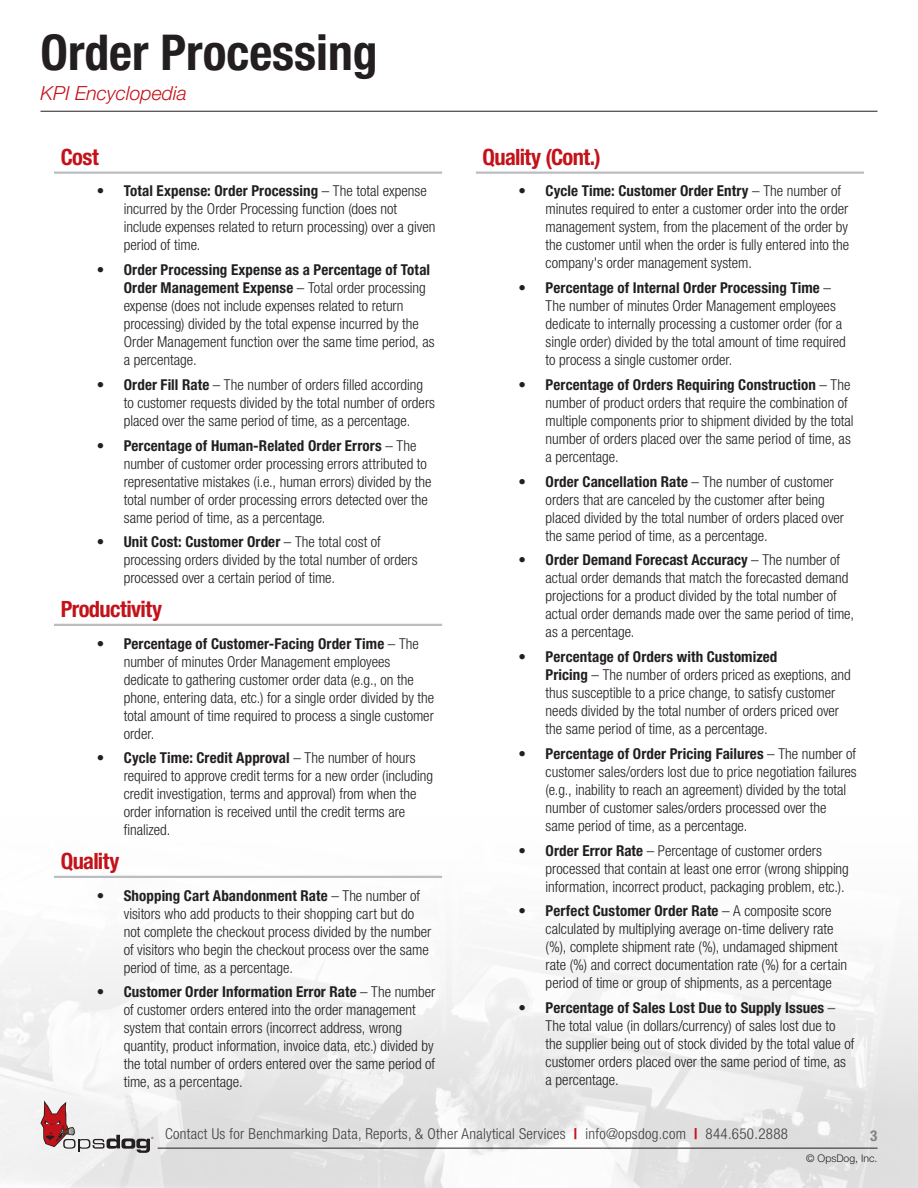
<style>
.page{position:relative;width:918px;height:1188px;background:#fff}
.page>*{position:absolute;margin:0;border:0;box-sizing:border-box;transform-origin:0 0}
.t1{font:700 condensed 49.5px "Helvetica Neue LT Pro";color:#231f20}
.t2{font:700 condensed 22.5px "Helvetica Neue LT Pro";letter-spacing:-.025em;color:#c4121a}
.t3{font:italic 300 19.5px "Helvetica Neue LT Pro";color:#c4121a}
.t4{font:300 condensed 15px/18px "Helvetica Neue LT Pro";color:#231f20}
.t5{font:300 condensed 15px "Helvetica Neue LT Pro";letter-spacing:.02em;color:#3e3e3f}
.t6{font:700 condensed 15px "Helvetica Neue LT Pro";color:#808285}
.t7{font:300 10.5px "Helvetica Neue LT Pro";color:#231f20}
.s1{font-weight:700}
.s2{font-weight:700;color:#c4121a}
</style>
<div class="page">
<img style="left:0;top:875px;width:918px;height:313px">
<hr style="left:40px;top:111px;width:838px;height:1px;background:#231f20">
<hr style="left:158px;top:1148px;width:720px;height:1px;background:#231f20">
<svg style="left:40px;top:1100px;width:113px;height:53px"></svg>
<hr style="left:54px;top:172px;width:388px;height:2px;background:#bcbdc0">
<hr style="left:54px;top:624px;width:388px;height:2px;background:#bcbdc0">
<hr style="left:54px;top:876px;width:388px;height:2px;background:#bcbdc0">
<hr style="left:476px;top:172px;width:388px;height:2px;background:#bcbdc0">
<h1 class="t1" style="left:40px;top:22px;width:339px">Order Processing</h1>
<h3 class="t3" style="left:40px;top:82px;width:148px">KPI Encyclopedia</h3>
<h2 class="t2" style="left:61px;top:143px;width:39px">Cost</h2>
<p class="t4" style="left:124px;top:182px;width:313px;text-indent:-27px"><span class="s1">• Total Expense: Order Processing</span> – The total expense incurred by the Order Processing function (does not include expenses related to return processing) over a given period of time.</p>
<p class="t4" style="left:124px;top:261px;width:313px;text-indent:-27px"><span class="s1">• Order Processing Expense as a Percentage of Total Order Management Expense</span> – Total order processing expense (does not include expenses related to return processing) divided by the total expense incurred by the Order Management function over the same time period, as a percentage.</p>
<p class="t4" style="left:124px;top:375px;width:313px;text-indent:-27px"><span class="s1">• Order Fill Rate</span> – The number of orders filled according to customer requests divided by the total number of orders placed over the same period of time, as a percentage.</p>
<p class="t4" style="left:124px;top:436px;width:309px;text-indent:-27px"><span class="s1">• Percentage of Human-Related Order Errors</span> – The number of customer order processing errors attributed to representative mistakes (i.e., human errors) divided by the total number of order processing errors detected over the same period of time, as a percentage.</p>
<p class="t4" style="left:124px;top:533px;width:295px;text-indent:-27px"><span class="s1">• Unit Cost: Customer Order</span> – The total cost of processing orders divided by the total number of orders processed over a certain period of time.</p>
<h2 class="t2" style="left:61px;top:595px;width:103px">Productivity</h2>
<p class="t4" style="left:124px;top:634px;width:312px;text-indent:-27px"><span class="s1">• Percentage of Customer-Facing Order Time</span> – The number of minutes Order Management employees dedicate to gathering customer order data (e.g., on the phone, entering data, etc.) for a single order divided by the total amount of time required to process a single customer order.</p>
<p class="t4" style="left:124px;top:749px;width:311px;text-indent:-27px"><span class="s1">• Cycle Time: Credit Approval</span> – The number of hours required to approve credit terms for a new order (including credit investigation, terms and approval) from when the order infornation is received until the credit terms are finalized.</p>
<h2 class="t2" style="left:61px;top:847px;width:60px">Quality</h2>
<p class="t4" style="left:124px;top:886px;width:309px;text-indent:-27px"><span class="s1">• Shopping Cart Abandonment Rate</span> – The number of visitors who add products to their shopping cart but do not complete the checkout process divided by the number of visitors who begin the checkout process over the same period of time, as a percentage.</p>
<p class="t4" style="left:124px;top:983px;width:313px;text-indent:-27px"><span class="s1">• Customer Order Information Error Rate</span> – The number of customer orders entered into the order management system that contain errors (incorrect address, wrong quantity, product information, invoice data, etc.) divided by the total number of orders entered over the same period of time, as a percentage.</p>
<h2 class="t2" style="left:483px;top:143px;width:120px">Quality (Cont.)</h2>
<p class="t4" style="left:546px;top:182px;width:305px;text-indent:-27px"><span class="s1">• Cycle Time: Customer Order Entry</span> – The number of minutes required to enter a customer order into the order management system, from the placement of the order by the customer until when the order is fully entered into the company's order management system.</p>
<p class="t4" style="left:546px;top:279px;width:302px;text-indent:-27px"><span class="s1">• Percentage of Internal Order Processing Time</span> – The number of minutes Order Management employees dedicate to internally processing a customer order (for a single order) divided by the total amount of time required to process a single customer order.</p>
<p class="t4" style="left:546px;top:375px;width:310px;text-indent:-27px"><span class="s1">• Percentage of Orders Requiring Construction</span> – The number of product orders that require the combination of multiple components prior to shipment divided by the total number of orders placed over the same period of time, as a percentage.</p>
<p class="t4" style="left:546px;top:472px;width:300px;text-indent:-27px"><span class="s1">• Order Cancellation Rate</span> – The number of customer orders that are canceled by the customer after being placed divided by the total number of orders placed over the same period of time, as a percentage.</p>
<p class="t4" style="left:546px;top:551px;width:310px;text-indent:-27px"><span class="s1">• Order Demand Forecast Accuracy</span> – The number of actual order demands that match the forecasted demand projections for a product divided by the total number of actual order demands made over the same period of time, as a percentage.</p>
<p class="t4" style="left:546px;top:648px;width:307px;text-indent:-27px"><span class="s1">• Percentage of Orders with Customized<br>Pricing</span> – The number of orders priced as exeptions, and thus susceptible to a price change, to satisfy customer needs divided by the total number of orders priced over the same period of time, as a percentage.</p>
<p class="t4" style="left:546px;top:744px;width:313px;text-indent:-27px"><span class="s1">• Percentage of Order Pricing Failures</span> – The number of customer sales/orders lost due to price negotiation failures (e.g., inability to reach an agreement) divided by the total number of customer sales/orders processed over the same period of time, as a percentage.</p>
<p class="t4" style="left:546px;top:841px;width:305px;text-indent:-27px"><span class="s1">• Order Error Rate</span> – Percentage of customer orders processed that contain at least one error (wrong shipping information, incorrect product, packaging problem, etc.).</p>
<p class="t4" style="left:546px;top:902px;width:303px;text-indent:-27px"><span class="s1">• Perfect Customer Order Rate</span> – A composite score calculated by multiplying average on-time delivery rate (%), complete shipment rate (%), undamaged shipment rate (%) and correct documentation rate (%) for a certain period of time or group of shipments, as a percentage</p>
<p class="t4" style="left:546px;top:999px;width:310px;text-indent:-27px"><span class="s1">• Percentage of Sales Lost Due to Supply Issues</span> – The total value (in dollars/currency) of sales lost due to the supplier being out of stock divided by the total value of customer orders placed over the same period of time, as a percentage.</p>
<p class="t5" style="left:165px;top:1125px;width:624px">Contact Us for Benchmarking Data, Reports, &amp; Other Analytical Services <span class="s2">|</span> info@opsdog.com <span class="s2">|</span> 844.650.2888</p>
<p class="t6" style="left:870px;top:1126px;width:9px">3</p>
<p class="t7" style="left:806px;top:1152px;width:73px">© OpsDog, Inc.</p>
</div>
